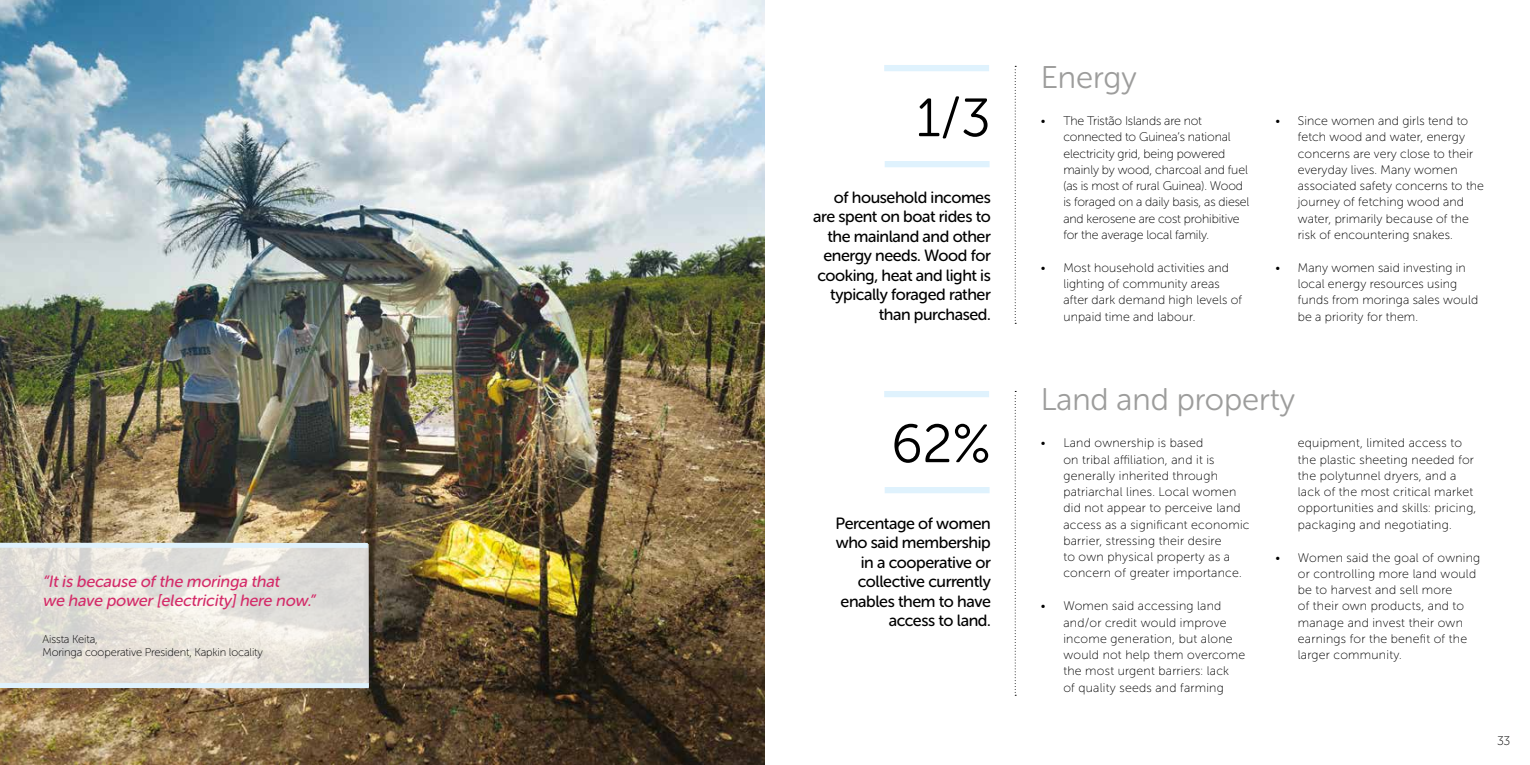
<style>
.page{position:relative;width:1530px;height:765px;background:#fff}
.page>*{position:absolute;margin:0;border:0;box-sizing:border-box;transform-origin:0 0}
.t1{font:53.75px "Museo Sans Rounded 300";color:#000}
.t2{font:31.25px "Museo Sans Rounded 300";color:#9d9d9c}
.t3{font:16.25px/19.5px "Museo Sans Rounded 500";letter-spacing:-.025em;color:#000;text-align:right}
.t4{font:italic 16.25px/19.5px "Museo Sans Rounded 500";color:#d42b69}
.t5{font:12.5px/16.2px "Museo Sans Rounded 100";letter-spacing:.015em;color:#000}
.t6{font:12.5px/16.2px "Museo Sans Rounded 100";letter-spacing:-.01em;color:#000}
.t7{font:11.25px/13.5px "Museo Sans Rounded 100";letter-spacing:-.01em;color:#000}
</style>
<div class="page">
<img style="left:0;top:0;width:765px;height:765px">
<svg style="left:1015px;top:66px;width:1px;height:258px"></svg>
<svg style="left:1015px;top:391px;width:1px;height:305px"></svg>
<div style="left:884px;top:65px;width:105px;height:6px;background:#dff2fd"></div>
<div style="left:885px;top:161px;width:105px;height:6px;background:#dff2fd"></div>
<div style="left:884px;top:391px;width:105px;height:6px;background:#dff2fd"></div>
<div style="left:885px;top:487px;width:105px;height:6px;background:#dff2fd"></div>
<svg style="left:0;top:544px;width:369px;height:139px;background:#e3e0da"></svg>
<div style="left:0;top:683px;width:369px;height:5px;background:#dff2fd"></div>
<div style="left:0;top:543px;width:368px;height:5px;background:#dff2fd"></div>
<h3 class="t4" style="left:43px;top:572px;width:277px">“Itis because ofthe moringa that<br>we have power[electricity]here now.”</h3>
<p class="t7" style="left:43px;top:632px;width:222px">Aissta Keita,<br>Moringa cooperative President, Kapkin locality</p>
<h1 class="t1" style="left:916px;top:89px;width:76px">1/3</h1>
<h3 class="t3" style="left:813px;top:188px;width:179px">of household incomes are spent on boat rides to the mainland and other energy needs. Wood for cooking, heat and light is typically foraged rather than purchased.</h3>
<h1 class="t1" style="left:891px;top:415px;width:101px">62%</h1>
<h3 class="t3" style="left:836px;top:513px;width:157px">Percentage of women who said membership in a cooperative or collective currently enables them to have access to land.</h3>
<h2 class="t2" style="left:1041px;top:60px;width:97px">Energy</h2>
<p class="t6" style="left:1063px;top:113px;width:187px;text-indent:-22px">• The Tristão Islands are not connected to Guinea’s national electricity grid, being powered mainly by wood, charcoal and fuel (as is most of rural Guinea). Wood is foraged on a daily basis, as diesel and kerosene are cost prohibitive for the average local family.</p>
<p class="t5" style="left:1063px;top:260px;width:180px;text-indent:-22px">• Most household activities and lighting of community areas after dark demand high levels of unpaid time and labour.</p>
<p class="t5" style="left:1298px;top:113px;width:188px;text-indent:-22px">• Since women and girls tend to fetch wood and water, energy concerns are very close to their everyday lives. Many women associated safety concerns to the journey of fetching wood and water, primarily because of the risk of encountering snakes.</p>
<p class="t5" style="left:1298px;top:260px;width:182px;text-indent:-22px">• Many women said investing in local energy resources using funds from moringa sales would be a priority for them.</p>
<h2 class="t2" style="left:1041px;top:382px;width:256px">Land and property</h2>
<p class="t5" style="left:1063px;top:435px;width:188px;text-indent:-22px">• Land ownership is based<br>on tribal affiliation, and it is generally inherited through patriarchal lines. Local women did not appear to perceive land access as a significant economic barrier, stressing their desire<br>to own physical property as a concern of greater importance.</p>
<p class="t5" style="left:1063px;top:598px;width:183px;text-indent:-22px">• Women said accessing land and/or credit would improve income generation, but alone would not help them overcome the most urgent barriers: lack<br>of quality seeds and farming</p>
<p class="t5" style="left:1298px;top:435px;width:180px">equipment, limited access to the plastic sheeting needed for the polytunnel dryers, and a lack of the most critical market opportunities and skills: pricing, packaging and negotiating.</p>
<p class="t5" style="left:1298px;top:549px;width:184px;text-indent:-22px">• Women said the goal of owning or controlling more land would be to harvest and sell more<br>of their own products, and to manage and invest their own earnings for the benefit of the larger community.</p>
<p class="t5" style="left:1497px;top:733px;width:15px">33</p>
</div>
